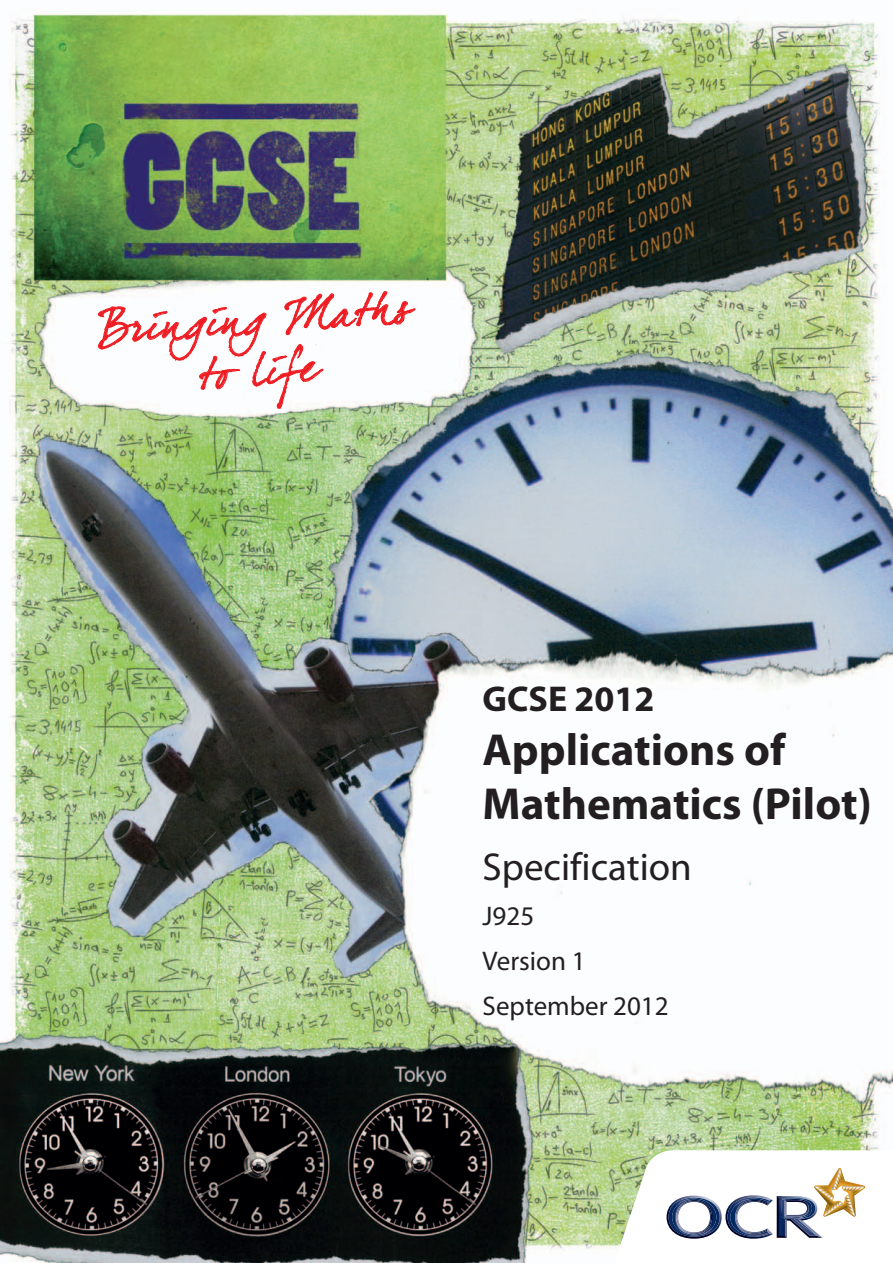
<style>
.page{position:relative;width:893px;height:1263px;background:#fff}
.page>*{position:absolute;margin:0;border:0;box-sizing:border-box;transform-origin:0 0}
.t1{font:700 45px/54px "Myriad Pro";color:#231f20}
.t2{font:43.5px/52.5px "Dear Joefour";color:#ee1d23;text-align:center}
.t3{font:39px "Myriad Pro";color:#231f20}
.t4{font:700 36px "Myriad Pro";color:#231f20}
.t5{font:27px "Myriad Pro";color:#231f20}
</style>
<div class="page">
<img style="left:0;top:12px;width:893px;height:1251px">
<svg style="left:98px;top:291px;width:317px;height:118px"></svg>
<svg style="left:610px;top:1150px;width:283px;height:113px"></svg>
<p class="t2" style="left:97px;top:302px;width:314px;rotate:-4deg">Bringing Maths to life</p>
<p class="t4" style="left:483px;top:675px;width:173px">GCSE 2012</p>
<p class="t1" style="left:483px;top:721px;width:391px">Applications of<br>Mathematics (Pilot)</p>
<p class="t3" style="left:483px;top:843px;width:211px">Specification</p>
<p class="t5" style="left:483px;top:899px;width:53px">J925</p>
<p class="t5" style="left:483px;top:944px;width:104px">Version 1</p>
<p class="t5" style="left:483px;top:989px;width:188px">September 2012</p>
</div>
